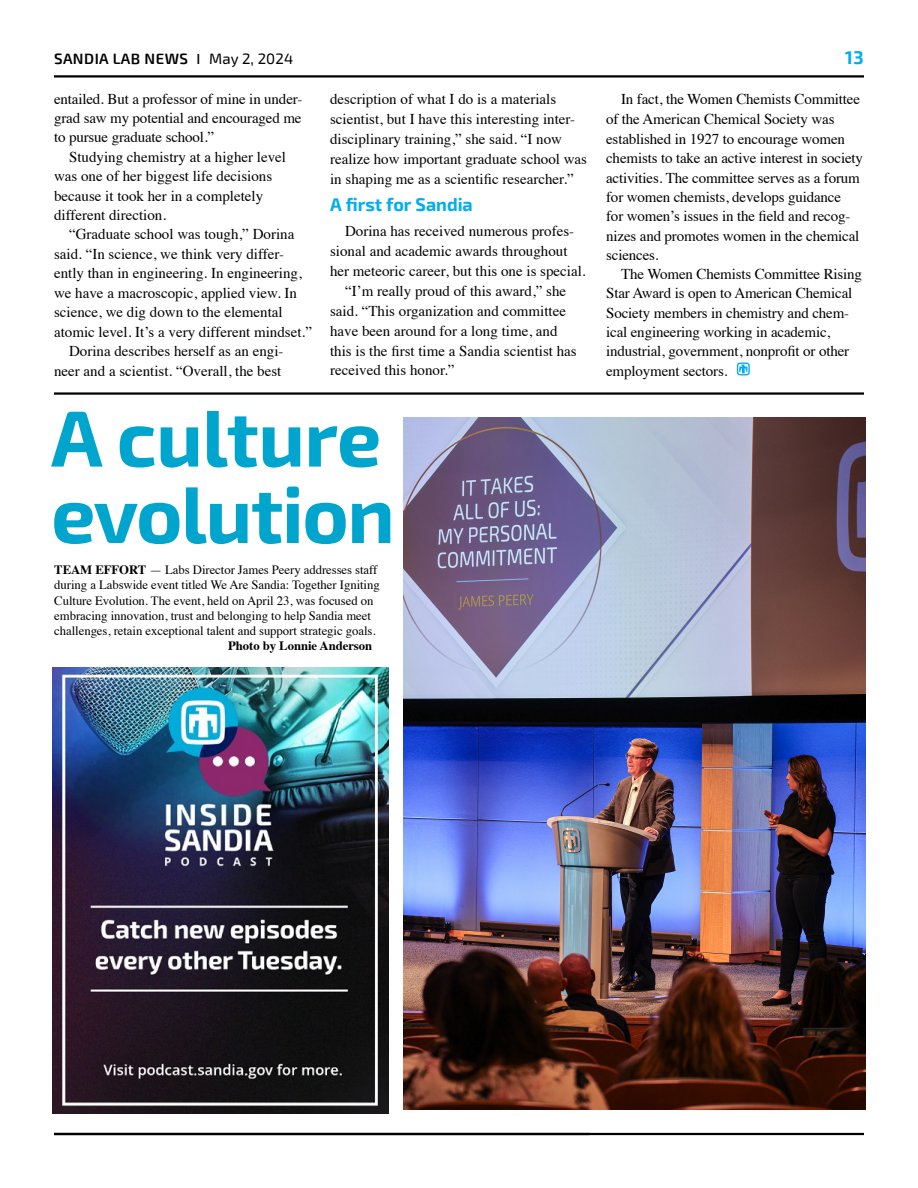
<style>
.page{position:relative;width:918px;height:1188px;background:#fff}
.page>*{position:absolute;margin:0;border:0;box-sizing:border-box;transform-origin:0 0}
.Article_Headline{font:700 79.5px/76.5px "Exo 2";letter-spacing:-.02em;color:#00a5ce}
.Body_Head_1{font:700 18px "Exo 2";color:#00aeef}
.Body{font:15px/19.4px "Times";color:#000}
.t1{font:600 15px "Exo 2";letter-spacing:.03em;color:#000}
.Photo_Caption_Full{font:12.75px "Times";letter-spacing:-.005em;color:#000}
.Photo_Caption_Full-2{font:700 12.75px "Times";letter-spacing:-.005em;color:#000}
.s1{font-family:"Times";font-weight:700}
.s2{font-weight:400}
.s3{font-weight:700}
</style>
<div class="page">
<hr style="left:54px;top:1133px;width:810px;height:2px;background:#000">
<hr style="left:54px;top:75px;width:810px;height:3px;background:#000">
<hr style="left:54px;top:392px;width:810px;height:3px;background:#000">
<svg style="left:737px;top:363px;width:13px;height:12px"></svg>
<img style="left:404px;top:418px;width:461px;height:691px">
<img style="left:53px;top:667px;width:335px;height:447px">
<p class="t1" style="left:54px;top:50px;width:241px">SANDIA LAB NEWS <span class="s1">|</span> <span class="s2">May 2, 2024</span></p>
<p class="Body_Head_1" style="left:845px;top:45px;width:20px">13</p>
<p class="Body" style="left:54px;top:89px;width:250px;line-height:18.9px;text-align:justify">entailed. But a professor of mine in under&shy;grad saw my potential and encouraged me to pursue graduate school.”</p>
<p class="Body" style="left:54px;top:146px;width:234px;text-indent:15px">Studying chemistry at a higher level was one of her biggest life decisions because it took her in a completely different direction.</p>
<p class="Body" style="left:54px;top:223px;width:259px;text-indent:15px">“Graduate school was tough,” Dorina said. “In science, we think very differ&shy;ently than in engineering. In engineering, we have a macroscopic, applied view. In science, we dig down to the elemental atomic level. It’s a very different mindset.”</p>
<p class="Body" style="left:54px;top:340px;width:231px;text-align:right">Dorina describes herself as an engi&shy;neer and a scientist. “Overall, the best</p>
<p class="Body" style="left:330px;top:88px;width:259px;line-height:20px">description of what I do is a materials scientist, but I have this interesting inter&shy;disciplinary training,” she said. “I now realize how important graduate school was in shaping me as a scientific researcher.”</p>
<p class="Body_Head_1" style="left:330px;top:191px;width:144px">A first for Sandia</p>
<p class="Body" style="left:330px;top:220px;width:257px;line-height:20px;text-indent:15px">Dorina has received numerous profes&shy;sional and academic awards throughout her meteoric career, but this one is special.</p>
<p class="Body" style="left:330px;top:280px;width:248px;line-height:20px;text-indent:15px">“I’m really proud of this award,” she said. “This organization and committee have been around for a long time, and this is the first time a Sandia scientist has received this honor.”</p>
<p class="Article_Headline" style="left:51px;top:396px;width:345px">A culture evolution</p>
<p class="Photo_Caption_Full" style="left:54px;top:558px;width:325px"><span class="s3">TEAM EFFORT</span> — Labs Director James Peery addresses staff</p>
<p class="Photo_Caption_Full" style="left:54px;top:573px;width:327px">during a Labswide event titled We Are Sandia: Together Igniting</p>
<p class="Photo_Caption_Full" style="left:54px;top:588px;width:321px">Culture Evolution. The event, held on April 23, was focused on</p>
<p class="Photo_Caption_Full" style="left:54px;top:604px;width:318px">embracing innovation, trust and belonging to help Sandia meet</p>
<p class="Photo_Caption_Full" style="left:54px;top:619px;width:323px">challenges, retain exceptional talent and support strategic goals.</p>
<p class="Photo_Caption_Full-2" style="left:228px;top:634px;width:146px">Photo by Lonnie Anderson</p>
<p class="Body" style="left:606px;top:88px;width:258px;text-indent:15px">In fact, the Women Chemists Committee of the American Chemical Society was established in 1927 to encourage women chemists to take an active interest in society activities. The committee serves as a forum for women chemists, develops guidance<br>for women’s issues in the field and recog&shy;nizes and promotes women in the chemical sciences.</p>
<p class="Body" style="left:606px;top:263px;width:257px;text-indent:15px">The Women Chemists Committee Rising Star Award is open to American Chemical Society members in chemistry and chem&shy;ical engineering working in academic, industrial, government, nonprofit or other employment sectors.</p>
</div>
